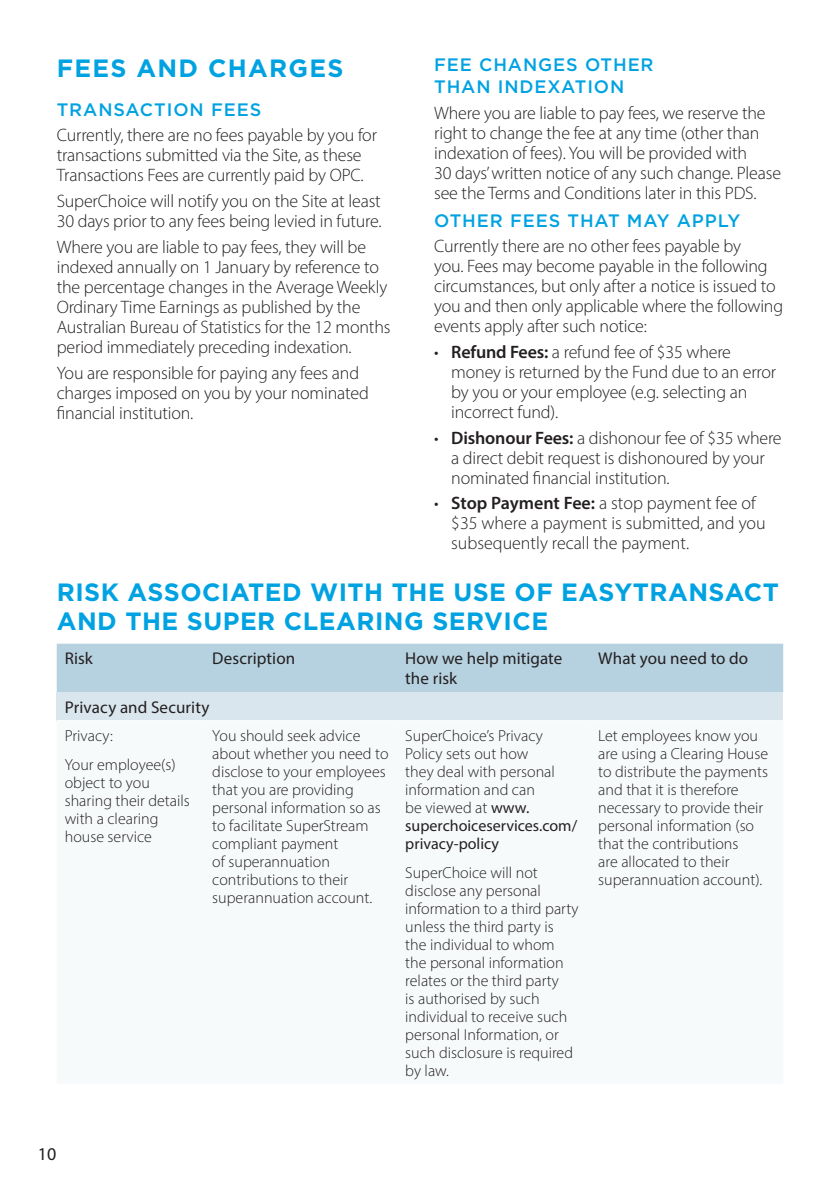
<style>
.page{position:relative;width:840px;height:1191px;background:#fff}
.page>*{position:absolute;margin:0;border:0;box-sizing:border-box;transform-origin:0 0}
.Head_1_A5_Gotham_12_5_16{font:700 25px/29px "Gotham";letter-spacing:.02em;color:#00a2e1}
.Head_1_A5_Gotham_12_5_16-2{font:700 25px "Gotham";letter-spacing:.05em;color:#00a2e1}
._1_Body_9_10{font:300 18px/20px "Myriad Pro";letter-spacing:-.01em;color:#231f20}
.Head_2_Gotham_9_11{font:500 18px/22px "Gotham";letter-spacing:.05em;color:#00a2e1}
._1_Body_9_10-2{font:500 18px "Gotham";letter-spacing:.05em;color:#00a2e1}
.t1{font:18px "Myriad Pro";color:#231f20}
._00_Table_Header{font:17px/19.4px "Myriad Pro";letter-spacing:.005em;color:#231f20}
._01_Table_Subhead_1{font:17px "Myriad Pro";letter-spacing:.01em;color:#231f20}
._08_Table_body{font:300 16px/18px "Myriad Pro";color:#231f20}
.s1{font-weight:600}
.s2{font-weight:400}
</style>
<div class="page">
<div style="left:57px;top:643px;width:725px;height:49px;background:#b6d1df"></div>
<div style="left:57px;top:692px;width:725px;height:28px;background:#d9e6ee"></div>
<p class="Head_2_Gotham_9_11" style="left:434px;top:53px;width:221px">FEE CHANGES OTHER<br>THAN INDEXATION</p>
<p class="_1_Body_9_10" style="left:434px;top:103px;width:348px">Where you are liable to pay fees, we reserve the right to change the fee at any time (other than indexation of fees). You will be provided with<br>30 days’ written notice of any such change. Please see the Terms and Conditions later in this PDS.</p>
<p class="_1_Body_9_10-2" style="left:434px;top:208px;width:307px">OTHER FEES THAT MAY APPLY</p>
<p class="_1_Body_9_10" style="left:434px;top:236px;width:350px">Currently there are no other fees payable by<br>you. Fees may become payable in the following circumstances, but only after a notice is issued to you and then only applicable where the following events apply after such notice:</p>
<p class="_1_Body_9_10" style="left:451px;top:342px;width:326px;text-indent:-17px">• <span class="s1">Refund Fees:</span> a refund fee of $35 where money is returned by the Fund due to an error by you or your employee (e.g. selecting an incorrect fund).</p>
<p class="_1_Body_9_10" style="left:451px;top:427px;width:332px;text-indent:-17px">• <span class="s1">Dishonour Fees:</span> a dishonour fee of $35 where a direct debit request is dishonoured by your nominated financial institution.</p>
<p class="_1_Body_9_10" style="left:451px;top:493px;width:316px;text-indent:-17px">• <span class="s1">Stop Payment Fee:</span> a stop payment fee of $35 where a payment is submitted, and you subsequently recall the payment.</p>
<p class="Head_1_A5_Gotham_12_5_16" style="left:57px;top:577px;width:723px">RISK ASSOCIATED WITH THE USE OF EASYTRANSACT<br>AND THE SUPER CLEARING SERVICE</p>
<p class="_00_Table_Header" style="left:65px;top:649px;width:30px">Risk</p>
<p class="_00_Table_Header" style="left:212px;top:649px;width:84px">Description</p>
<p class="_00_Table_Header" style="left:405px;top:649px;width:158px">How we help mitigate the risk</p>
<p class="_00_Table_Header" style="left:598px;top:649px;width:151px">What you need to do</p>
<p class="_01_Table_Subhead_1" style="left:65px;top:696px;width:146px">Privacy and Security</p>
<p class="_08_Table_body" style="left:65px;top:726px;width:50px">Privacy:</p>
<p class="_08_Table_body" style="left:65px;top:755px;width:126px">Your employee(s) object to you sharing their details with a clearing house service</p>
<p class="Head_1_A5_Gotham_12_5_16-2" style="left:57px;top:51px;width:288px">FEES AND CHARGES</p>
<p class="Head_2_Gotham_9_11" style="left:57px;top:98px;width:206px">TRANSACTION FEES</p>
<p class="_1_Body_9_10" style="left:57px;top:125px;width:321px">Currently, there are no fees payable by you for transactions submitted via the Site, as these<br>Transactions Fees are currently paid by OPC.</p>
<p class="_1_Body_9_10" style="left:57px;top:191px;width:326px">SuperChoice will notify you on the Site at least<br>30 days prior to any fees being levied in future.</p>
<p class="_1_Body_9_10" style="left:57px;top:237px;width:335px">Where you are liable to pay fees, they will be indexed annually on 1 January by reference to the percentage changes in the Average Weekly Ordinary Time Earnings as published by the Australian Bureau of Statistics for the 12 months period immediately preceding indexation.</p>
<p class="_1_Body_9_10" style="left:57px;top:362px;width:313px">You are responsible for paying any fees and charges imposed on you by your nominated financial institution.</p>
<p class="_08_Table_body" style="left:212px;top:726px;width:178px">You should seek advice about whether you need to disclose to your employees that you are providing personal information so as to facilitate SuperStream compliant payment<br>of superannuation contributions to their superannuation account.</p>
<p class="_08_Table_body" style="left:405px;top:726px;width:173px">SuperChoice’s Privacy<br>Policy sets out how<br>they deal with personal information and can<br>be viewed at <span class="s2">www. superchoiceservices.com/ privacy-policy</span></p>
<p class="_08_Table_body" style="left:598px;top:726px;width:171px">Let employees know you are using a Clearing House to distribute the payments and that it is therefore necessary to provide their personal information (so that the contributions<br>are allocated to their superannuation account).</p>
<p class="_08_Table_body" style="left:405px;top:863px;width:175px">SuperChoice will not disclose any personal information to a third party unless the third party is the individual to whom the personal information relates or the third party<br>is authorised by such individual to receive such personal Information, or such disclosure is required by law.</p>
<p class="t1" style="left:38px;top:1143px;width:20px">10</p>
</div>
